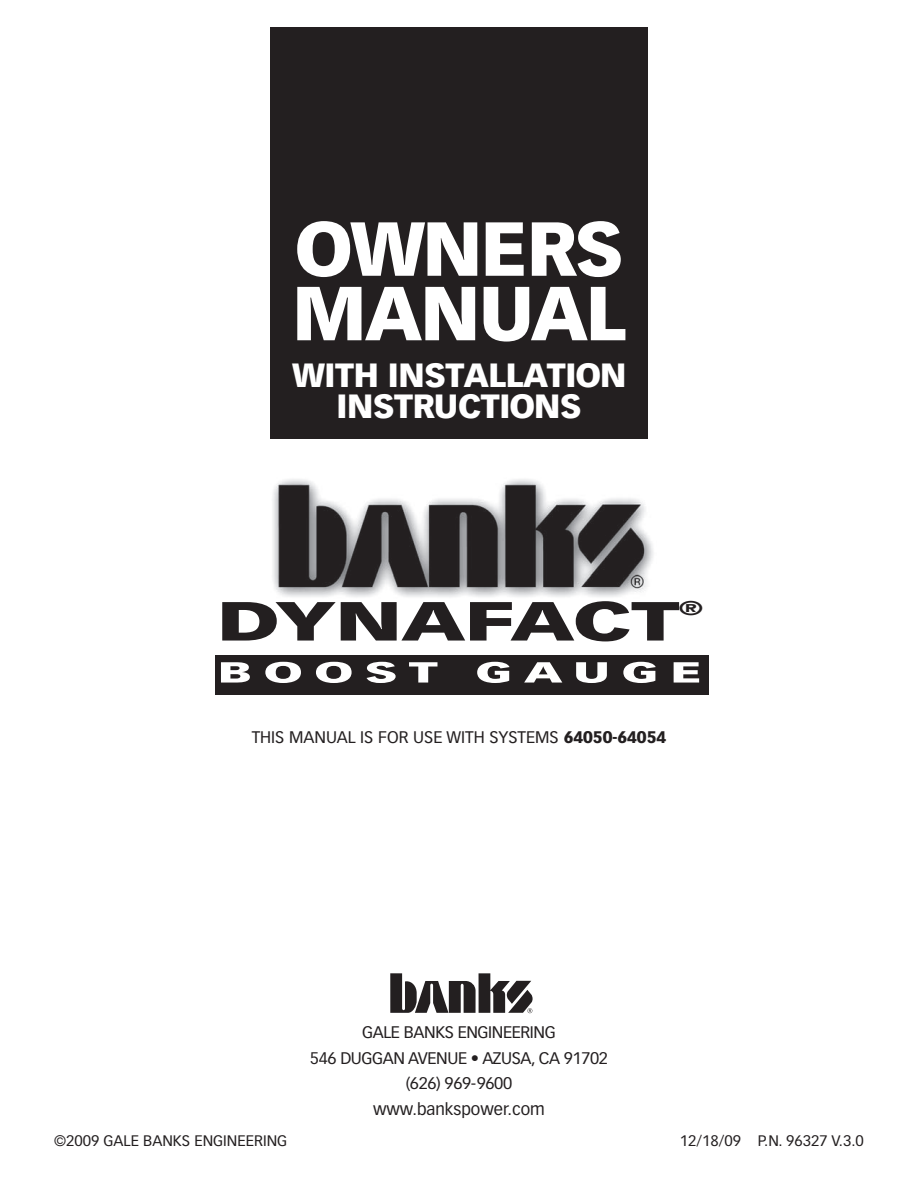
<style>
.page{position:relative;width:918px;height:1188px;background:#fff}
.page>*{position:absolute;margin:0;border:0;box-sizing:border-box;transform-origin:0 0}
.t1{font:900 75px/64.5px "Vectora LT Std";letter-spacing:-.025em;color:#fff}
.t2{font:900 54px "Vectora LT Std";letter-spacing:-.01em;color:#231f20;scale:1.56 1}
.t3{font:900 33px/31.5px "Vectora LT Std";letter-spacing:-.01em;color:#fff;text-align:center}
.t4{font:900 28.5px "Vectora LT Std";letter-spacing:.225em;color:#fff;scale:1.77 1}
.t5{font:900 19.5px "Vectora LT Std";color:#231f20;scale:1.56 1}
.t6{font:16.5px/25.5px "Vectora LT Std";letter-spacing:-.025em;color:#231f20;text-align:center}
.t7{font:16.5px "Vectora LT Std";color:#231f20}
.t8{font:15px "Vectora LT Std";color:#231f20}
.s1{font-weight:900}
</style>
<div class="page">
<div style="left:215px;top:656px;width:494px;height:39px;background:#231f20"></div>
<svg style="left:390px;top:973px;width:143px;height:40px"></svg>
<img style="left:272px;top:479px;width:381px;height:118px">
<div style="left:270px;top:27px;width:378px;height:412px;background:#231f20"></div>
<h1 class="t1" style="left:292px;top:216px;width:336px">OWNERS<br>MANUAL</h1>
<h3 class="t3" style="left:292px;top:359px;width:336px">WITH INSTALLATION<br>INSTRUCTIONS</h3>
<h2 class="t2" style="left:217px;top:588px;width:298px">DYNAFACT</h2>
<p class="t5" style="left:679px;top:595px;width:17px">®</p>
<h3 class="t4" style="left:218px;top:655px;width:126px">BOOST</h3>
<h3 class="t4" style="left:475px;top:655px;width:130px">GAUGE</h3>
<p class="t7" style="left:252px;top:728px;width:416px">THIS MANUAL IS FOR USE WITH SYSTEMS <span class="s1">64050-64054</span></p>
<p class="t6" style="left:310px;top:1020px;width:300px">GALE BANKS ENGINEERING<br>546 DUGGAN AVENUE • AZUSA, CA 91702 (626) 969-9600<br>WWW.BANKSPOWER.COM</p>
<p class="t8" style="left:54px;top:1132px;width:235px">©2009 GALE BANKS ENGINEERING</p>
<p class="t8" style="left:680px;top:1132px;width:186px">12/18/09 P.N. 96327 V.3.0</p>
</div>
